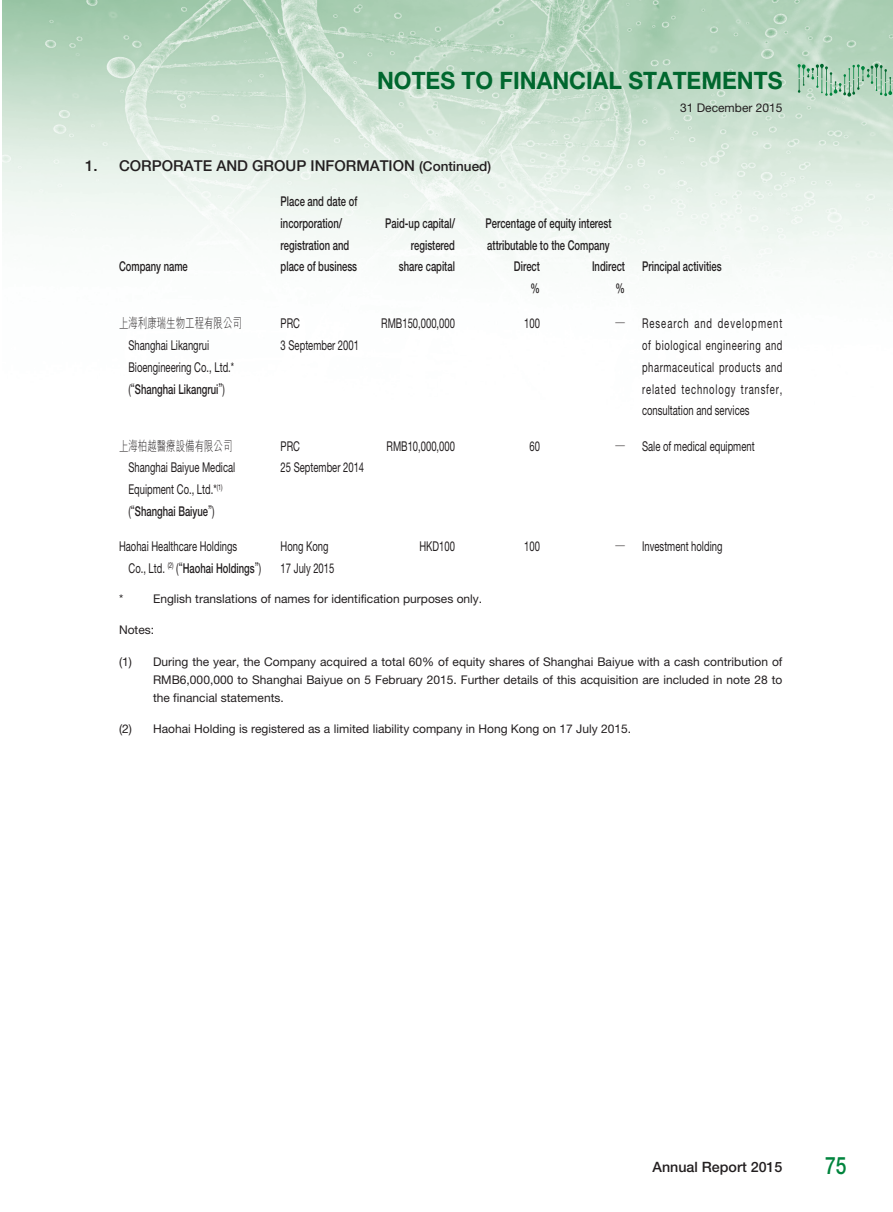
<style>
.page{position:relative;width:893px;height:1212px;background:#fff}
.page>*{position:absolute;margin:0;border:0;box-sizing:border-box;transform-origin:0 0}
.t1{font:700 24px "Helvetica Neue LT Std";color:#00672e;scale:.95 1}
.t2{font:500 24px "Helvetica Neue LT Std";color:#00843d;scale:.8 1}
._3__標題{font:500 15px "Helvetica Neue LT Std";color:#231f20}
.t3{font:500 14.25px "Helvetica Neue LT Std";color:#231f20}
._1__內文{font:13.5px/21.8px "Helvetica Neue LT Std";color:#231f20;text-align:justify;scale:.7 1}
._1__內文-2{font:500 13.5px "Helvetica Neue LT Std";color:#231f20;scale:.7 1}
._1__內文-3{font:300 13.5px "M Hei HK";color:#231f20;scale:.7 1}
._2__附註內文{font:12px/18px "Helvetica Neue LT Std";color:#231f20;text-align:justify}
.s1{font-size:13.5px}
.s2{font-weight:400}
</style>
<div class="page">
<img style="left:2px;top:0;width:891px;height:271px">
<svg style="left:797px;top:64px;width:96px;height:33px;background:#9fc9ae"></svg>
<h1 class="t1" style="left:377px;top:66px;width:428px">NOTES TO FINANCIAL STATEMENTS</h1>
<p class="_2__附註內文" style="left:680px;top:99px;width:104px">31 December 2015</p>
<p class="_3__標題" style="left:85px;top:156px;width:408px">1. CORPORATE AND GROUP INFORMATION <span class="s1">(Continued)</span></p>
<p class="_1__內文-2" style="left:281px;top:193px;width:111px">Place and date of</p>
<p class="_1__內文-2" style="left:485px;top:215px;width:182px">Percentage of equity interest</p>
<p class="_1__內文-2" style="left:487px;top:237px;width:177px">attributable to the Company</p>
<p class="_1__內文-2" style="left:281px;top:215px;width:90px">incorporation/</p>
<p class="_1__內文-2" style="left:385px;top:215px;width:101px">Paid-up capital/</p>
<p class="_1__內文-2" style="left:281px;top:237px;width:100px">registration and</p>
<p class="_1__內文-2" style="left:411px;top:237px;width:65px">registered</p>
<p class="_1__內文-2" style="left:119px;top:258px;width:100px">Company name</p>
<p class="_1__內文-2" style="left:281px;top:258px;width:111px">place of business</p>
<p class="_1__內文-2" style="left:399px;top:258px;width:82px">share capital</p>
<p class="_1__內文-2" style="left:514px;top:258px;width:39px">Direct</p>
<p class="_1__內文-2" style="left:592px;top:258px;width:49px">Indirect</p>
<p class="_1__內文-2" style="left:642px;top:258px;width:115px">Principal activities</p>
<p class="_1__內文-2" style="left:531px;top:280px;width:15px">%</p>
<p class="_1__內文-2" style="left:616px;top:280px;width:15px">%</p>
<p class="_1__內文-3" style="left:119px;top:316px;width:177px">上海利康瑞生物工程有限公司</p>
<p class="_1__內文" style="left:129px;top:334px;width:117px">Shanghai Likangrui</p>
<p class="_1__內文" style="left:129px;top:356px;width:153px">Bioengineering Co., Ltd.*</p>
<p class="_1__內文-2" style="left:129px;top:381px;width:139px"><span class="s2">(“</span>Shanghai Likangrui<span class="s2">”)</span></p>
<p class="_1__內文" style="left:281px;top:312px;width:29px">PRC</p>
<p class="_1__內文" style="left:281px;top:334px;width:113px">3 September 2001</p>
<p class="_1__內文" style="left:381px;top:312px;width:107px">RMB150,000,000</p>
<p class="_1__內文" style="left:524px;top:312px;width:24px">100</p>
<p class="_1__內文-3" style="left:616px;top:316px;width:15px">—</p>
<p class="_1__內文" style="left:642px;top:312px;width:202px">Research and development of biological engineering and pharmaceutical products and related technology transfer, consultation and services</p>
<p class="_1__內文-3" style="left:119px;top:439px;width:163px">上海柏越醫療設備有限公司</p>
<p class="_1__內文" style="left:129px;top:456px;width:154px">Shanghai Baiyue Medical</p>
<p class="_1__內文" style="left:129px;top:478px;width:136px">Equipment Co., Ltd.*<sup>(1)</sup></p>
<p class="_1__內文-2" style="left:129px;top:503px;width:125px"><span class="s2">(“</span>Shanghai Baiyue<span class="s2">”)</span></p>
<p class="_1__內文" style="left:119px;top:535px;width:170px">Haohai Healthcare Holdings</p>
<p class="_1__內文-2" style="left:129px;top:560px;width:191px"><span class="s2">Co., Ltd.</span> <sup>(2)</sup> <span class="s2">(“</span>Haohai Holdings<span class="s2">”)</span></p>
<p class="_1__內文" style="left:281px;top:435px;width:29px">PRC</p>
<p class="_1__內文" style="left:281px;top:456px;width:121px">25 September 2014</p>
<p class="_1__內文" style="left:281px;top:535px;width:70px">Hong Kong</p>
<p class="_1__內文" style="left:281px;top:557px;width:78px">17 July 2015</p>
<p class="_1__內文" style="left:386px;top:435px;width:99px">RMB10,000,000</p>
<p class="_1__內文" style="left:529px;top:435px;width:17px">60</p>
<p class="_1__內文-3" style="left:616px;top:439px;width:15px">—</p>
<p class="_1__內文" style="left:642px;top:435px;width:162px">Sale of medical equipment</p>
<p class="_1__內文" style="left:419px;top:535px;width:52px">HKD100</p>
<p class="_1__內文" style="left:524px;top:535px;width:24px">100</p>
<p class="_1__內文-3" style="left:616px;top:539px;width:15px">—</p>
<p class="_1__內文" style="left:642px;top:535px;width:116px">Investment holding</p>
<p class="_2__附註內文" style="left:119px;top:589px;width:6px">*</p>
<p class="_2__附註內文" style="left:153px;top:589px;width:331px">English translations of names for identification purposes only.</p>
<p class="_2__附註內文" style="left:119px;top:621px;width:37px">Notes:</p>
<p class="_2__附註內文" style="left:153px;top:652px;width:631px;text-indent:-34px">(1) During the year, the Company acquired a total 60% of equity shares of Shanghai Baiyue with a cash contribution of RMB6,000,000 to Shanghai Baiyue on 5 February 2015. Further details of this acquisition are included in note 28 to the financial statements.</p>
<p class="_2__附註內文" style="left:119px;top:720px;width:514px">(2) Haohai Holding is registered as a limited liability company in Hong Kong on 17 July 2015.</p>
<p class="t3" style="left:653px;top:1158px;width:131px">Annual Report 2015</p>
<p class="t2" style="left:825px;top:1151px;width:28px">75</p>
</div>
